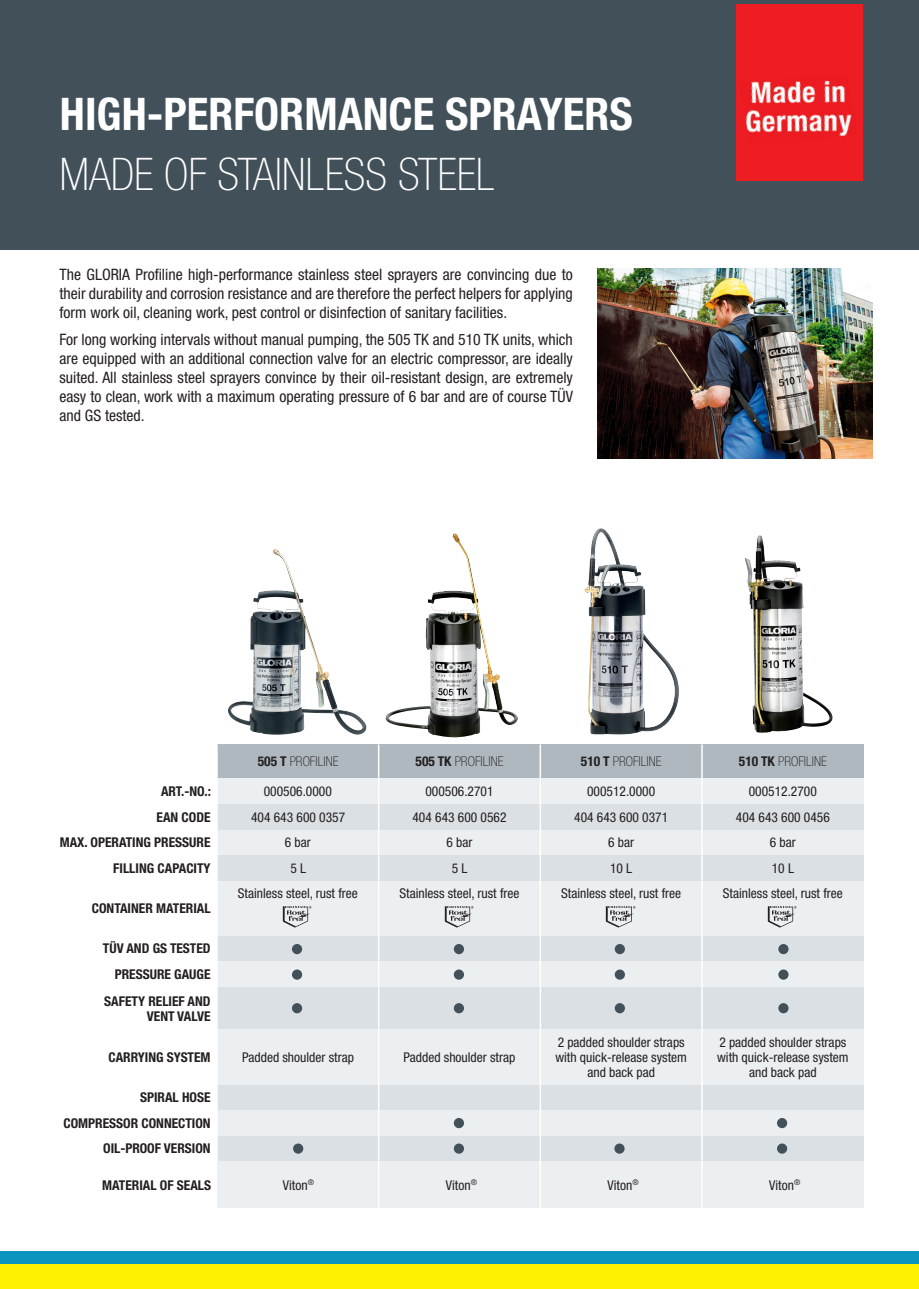
<style>
.page{position:relative;width:919px;height:1289px;background:#fff}
.page>*{position:absolute;margin:0;border:0;box-sizing:border-box;transform-origin:0 0}
.t1{font:700 condensed 45px "Helvetica Neue LTW1 G";color:#fff}
.t2{font:100 condensed 45px "Helvetica Neue LTW1 G";color:#fff}
.t3{font:condensed 15.75px/18.9px "Helvetica Neue LTW1 G";color:#231f20;text-align:justify}
.t4{font:condensed 13.5px/15px "Helvetica Neue LTW1 G";color:#231f20;text-align:center}
.t5{font:700 condensed 13.5px/26px "Helvetica Neue LTW1 G";color:#231f20;text-align:right}
.t6{font:100 condensed 13.5px "Helvetica Neue LTW1 G";color:#231f20}
.s1{font-weight:700}
</style>
<div class="page">
<div style="left:0;top:1263px;width:918px;height:25px;background:#fff101"></div>
<div style="left:0;top:1250px;width:918px;height:13px;background:#0a94be"></div>
<div style="left:0;top:0;width:918px;height:250px;background:#425159"></div>
<img style="left:228px;top:549px;width:66px;height:185px">
<img style="left:584px;top:528px;width:94px;height:206px">
<img style="left:744px;top:538px;width:89px;height:195px">
<div style="left:217px;top:744px;width:646px;height:34px;background:#aeb8be"></div>
<div style="left:217px;top:778px;width:646px;height:26px;background:#eceff1"></div>
<div style="left:217px;top:829px;width:646px;height:26px;background:#eceff1"></div>
<div style="left:217px;top:880px;width:646px;height:55px;background:#eceff1"></div>
<div style="left:217px;top:935px;width:646px;height:26px;background:#dbe0e4"></div>
<div style="left:217px;top:961px;width:646px;height:25px;background:#eceff1"></div>
<div style="left:217px;top:986px;width:646px;height:43px;background:#dbe0e4"></div>
<div style="left:217px;top:1029px;width:646px;height:55px;background:#eceff1"></div>
<div style="left:217px;top:1084px;width:646px;height:26px;background:#dbe0e4"></div>
<div style="left:217px;top:1110px;width:646px;height:25px;background:#eceff1"></div>
<div style="left:217px;top:1135px;width:646px;height:26px;background:#dbe0e4"></div>
<div style="left:217px;top:804px;width:646px;height:25px;background:#dbe0e4"></div>
<div style="left:217px;top:855px;width:646px;height:25px;background:#dbe0e4"></div>
<hr style="left:216px;top:744px;width:2px;height:481px;background:#fff">
<div style="left:217px;top:1161px;width:647px;height:47px;background:#eceff1"></div>
<hr style="left:378px;top:744px;width:1px;height:464px;background:#fff">
<hr style="left:539px;top:744px;width:2px;height:464px;background:#fff">
<hr style="left:701px;top:744px;width:1px;height:464px;background:#fff">
<img style="left:427px;top:533px;width:46px;height:77px">
<img style="left:282px;top:906px;width:30px;height:21px">
<img style="left:444px;top:906px;width:29px;height:21px">
<img style="left:605px;top:906px;width:30px;height:21px">
<img style="left:767px;top:906px;width:29px;height:21px">
<div style="left:736px;top:4px;width:126px;height:177px;background:#ed1d23"></div>
<img style="left:745px;top:80px;width:107px;height:57px">
<div style="left:454px;top:1003px;width:10px;height:10px;background:#425159;border-radius:50%"></div>
<div style="left:614px;top:1003px;width:11px;height:10px;background:#425159;border-radius:50%"></div>
<div style="left:778px;top:1003px;width:10px;height:10px;background:#425159;border-radius:50%"></div>
<div style="left:292px;top:1003px;width:10px;height:10px;background:#425159;border-radius:50%"></div>
<div style="left:454px;top:969px;width:10px;height:10px;background:#425159;border-radius:50%"></div>
<div style="left:614px;top:969px;width:11px;height:10px;background:#425159;border-radius:50%"></div>
<div style="left:778px;top:969px;width:10px;height:10px;background:#425159;border-radius:50%"></div>
<div style="left:292px;top:969px;width:10px;height:10px;background:#425159;border-radius:50%"></div>
<div style="left:454px;top:944px;width:10px;height:10px;background:#425159;border-radius:50%"></div>
<div style="left:614px;top:944px;width:11px;height:10px;background:#425159;border-radius:50%"></div>
<div style="left:778px;top:944px;width:10px;height:10px;background:#425159;border-radius:50%"></div>
<div style="left:292px;top:944px;width:10px;height:10px;background:#425159;border-radius:50%"></div>
<div style="left:454px;top:1143px;width:10px;height:10px;background:#425159;border-radius:50%"></div>
<div style="left:454px;top:1117px;width:10px;height:11px;background:#425159;border-radius:50%"></div>
<div style="left:777px;top:1143px;width:10px;height:10px;background:#425159;border-radius:50%"></div>
<div style="left:777px;top:1117px;width:10px;height:11px;background:#425159;border-radius:50%"></div>
<div style="left:614px;top:1143px;width:10px;height:10px;background:#425159;border-radius:50%"></div>
<div style="left:293px;top:1143px;width:10px;height:10px;background:#425159;border-radius:50%"></div>
<img style="left:597px;top:269px;width:275px;height:190px">
<h1 class="t1" style="left:60px;top:87px;width:574px">HIGH-PERFORMANCE SPRAYERS</h1>
<h1 class="t2" style="left:60px;top:149px;width:436px">MADE OF STAINLESS STEEL</h1>
<p class="t3" style="left:60px;top:265px;width:515px">The GLORIA Profiline high-performance stainless steel sprayers are convincing due to their durability and corrosion resistance and are therefore the perfect helpers for applying form work oil, cleaning work, pest control or disinfection of sanitary facilities.</p>
<p class="t3" style="left:60px;top:330px;width:515px">For long working intervals without manual pumping, the 505 TK and 510 TK units, which are equipped with an additional connection valve for an electric compressor, are ideally suited. All stainless steel sprayers convince by their oil-resistant design, are extremely easy to clean, work with a maximum operating pressure of 6 bar and are of course TÜV and GS tested.</p>
<p class="t5" style="left:161px;top:778px;width:51px">ART.-NO.:</p>
<p class="t5" style="left:156px;top:803px;width:55px">EAN CODE</p>
<p class="t5" style="left:60px;top:829px;width:152px">MAX. OPERATING PRESSURE</p>
<p class="t5" style="left:113px;top:855px;width:99px">FILLING CAPACITY</p>
<p class="t5" style="left:92px;top:895px;width:120px">CONTAINER MATERIAL</p>
<p class="t5" style="left:103px;top:935px;width:109px">TÜV AND GS TESTED<br>PRESSURE GAUGE<br>SAFETY RELIEF AND</p>
<p class="t5" style="left:147px;top:1002px;width:65px">VENT VALVE</p>
<p class="t5" style="left:108px;top:1044px;width:103px">CARRYING SYSTEM</p>
<p class="t5" style="left:63px;top:1084px;width:149px;line-height:25.5px">SPIRAL HOSE<br>COMPRESSOR CONNECTION<br>OIL-PROOF VERSION</p>
<p class="t5" style="left:102px;top:1171px;width:110px">MATERIAL OF SEALS</p>
<p class="t6" style="left:258px;top:753px;width:82px"><span class="s1">505 T</span> PROFILINE</p>
<p class="t6" style="left:415px;top:753px;width:89px"><span class="s1">505 TK</span> PROFILINE</p>
<p class="t6" style="left:581px;top:753px;width:82px"><span class="s1">510 T</span> PROFILINE</p>
<p class="t6" style="left:738px;top:753px;width:89px"><span class="s1">510 TK</span> PROFILINE</p>
<p class="t4" style="left:264px;top:783px;width:70px">000506.0000</p>
<p class="t4" style="left:425px;top:783px;width:70px">000506.2701</p>
<p class="t4" style="left:587px;top:783px;width:70px">000512.0000</p>
<p class="t4" style="left:748px;top:783px;width:70px">000512.2700</p>
<p class="t4" style="left:251px;top:809px;width:95px">404 643 600 0357</p>
<p class="t4" style="left:412px;top:809px;width:95px">404 643 600 0562</p>
<p class="t4" style="left:574px;top:809px;width:95px">404 643 600 0371</p>
<p class="t4" style="left:735px;top:809px;width:95px">404 643 600 0456</p>
<p class="t4" style="left:285px;top:835px;width:27px">6 bar</p>
<p class="t4" style="left:446px;top:835px;width:27px">6 bar</p>
<p class="t4" style="left:608px;top:835px;width:27px">6 bar</p>
<p class="t4" style="left:769px;top:835px;width:27px">6 bar</p>
<p class="t4" style="left:290px;top:860px;width:17px">5 L</p>
<p class="t4" style="left:451px;top:860px;width:17px">5 L</p>
<p class="t4" style="left:610px;top:860px;width:24px">10 L</p>
<p class="t4" style="left:771px;top:860px;width:24px">10 L</p>
<p class="t4" style="left:238px;top:885px;width:121px">Stainless steel, rust free</p>
<p class="t4" style="left:399px;top:885px;width:121px">Stainless steel, rust free</p>
<p class="t4" style="left:561px;top:885px;width:121px">Stainless steel, rust free</p>
<p class="t4" style="left:722px;top:885px;width:121px">Stainless steel, rust free</p>
<p class="t4" style="left:242px;top:1049px;width:113px">Padded shoulder strap</p>
<p class="t4" style="left:403px;top:1049px;width:113px">Padded shoulder strap</p>
<p class="t4" style="left:555px;top:1034px;width:133px">2 padded shoulder straps with quick-release system and back pad</p>
<p class="t4" style="left:717px;top:1034px;width:133px">2 padded shoulder straps with quick-release system and back pad</p>
<p class="t4" style="left:283px;top:1177px;width:32px">Viton<sup>®</sup></p>
<p class="t4" style="left:607px;top:1177px;width:32px">Viton<sup>®</sup></p>
<p class="t4" style="left:769px;top:1177px;width:32px">Viton<sup>®</sup></p>
<p class="t4" style="left:446px;top:1177px;width:32px">Viton<sup>®</sup></p>
</div>
